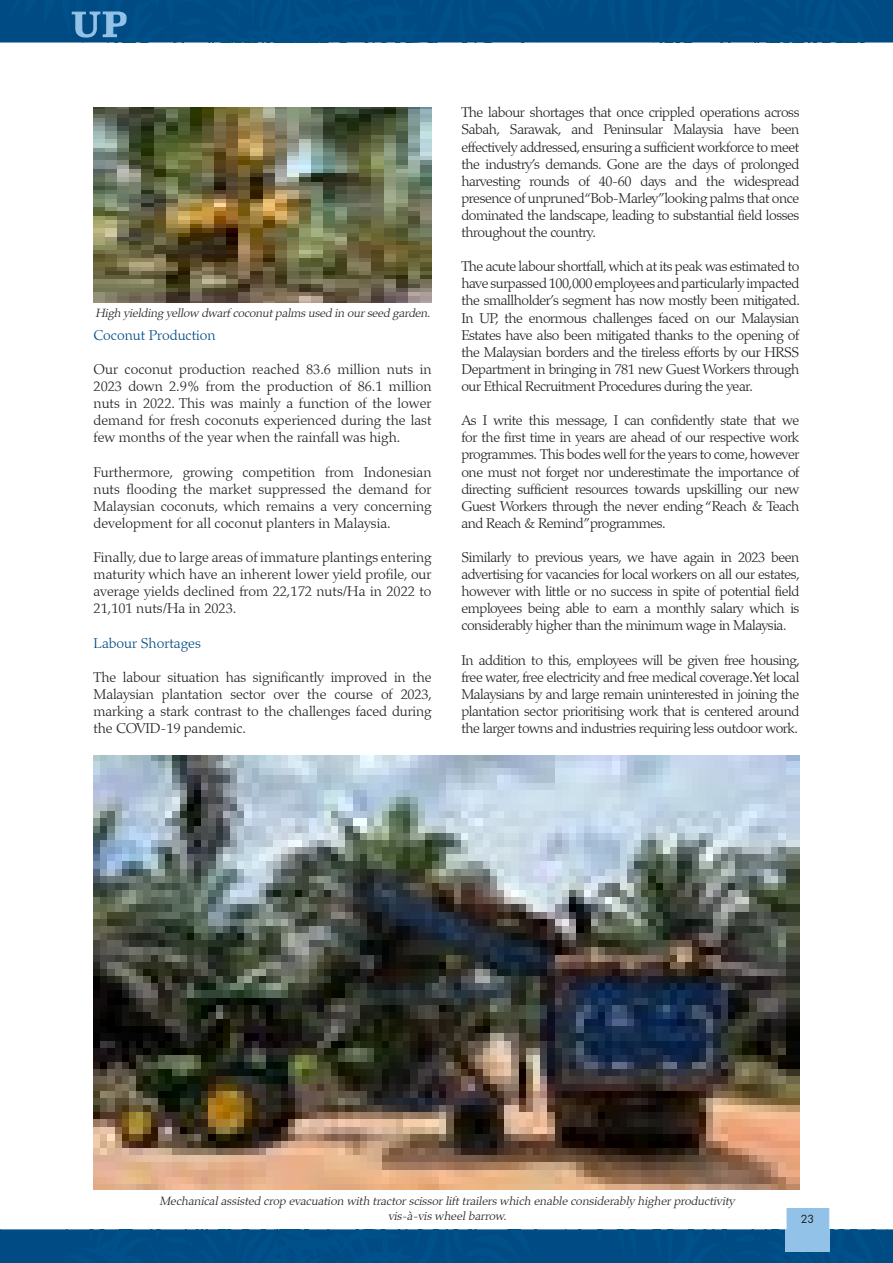
<style>
.page{position:relative;width:893px;height:1263px;background:#fff}
.page>*{position:absolute;margin:0;border:0;box-sizing:border-box;transform-origin:0 0}
.t1{font:300 14.25px/17.1px "Palatino";letter-spacing:-.03em;color:#231f20;text-align:justify}
.t2{font:300 14.25px "Palatino";color:#004b84}
.t3{font:italic 300 12px/14.4px "Palatino";color:#231f20;text-align:center}
.t4{font:11.1px "Futura";color:#231f20}
</style>
<div class="page">
<svg style="left:0;top:0;width:893px;height:303px"></svg>
<div style="left:0;top:1229px;width:893px;height:34px;background:#004b84"></div>
<div style="left:787px;top:1208px;width:42px;height:43px;background:#93c2e8"></div>
<div style="left:786px;top:1229px;width:44px;height:23px;background:#93c2e8"></div>
<img style="left:94px;top:756px;width:705px;height:433px">
<img style="left:94px;top:107px;width:338px;height:196px">
<p class="t3" style="left:95px;top:306px;width:339px">High yielding yellow dwarf coconutpalmsused in ourseed garden.</p>
<p class="t2" style="left:94px;top:327px;width:124px">Coconut Production</p>
<p class="t1" style="left:94px;top:361px;width:340px">Our coconut production reached 83.6 million nuts in 2023 down 2.9% from the production of 86.1 million nuts in 2022. This was mainly a function of the lower demand for fresh coconuts experienced during the last few months of the year when the rainfall was high.</p>
<p class="t1" style="left:94px;top:463px;width:340px">Furthermore, growing competition from Indonesian nuts flooding the market suppressed the demand for Malaysian coconuts, which remains a very concerning development for all coconut planters in Malaysia.</p>
<p class="t1" style="left:94px;top:549px;width:340px">Finally, due to large areas of immature plantings entering maturity which have an inherent lower yield profile, our average yields declined from 22,172 nuts/Ha in 2022 to 21,101 nuts/Ha in 2023.</p>
<p class="t2" style="left:94px;top:634px;width:109px">Labour Shortages</p>
<p class="t1" style="left:94px;top:669px;width:340px">The labour situation has significantly improved in the Malaysian plantation sector over the course of 2023, marking a stark contrast to the challenges faced during the COVID-19 pandemic.</p>
<p class="t1" style="left:461px;top:104px;width:340px">The labour shortages that once crippled operations across Sabah, Sarawak, and Peninsular Malaysia have been effectively addressed, ensuring a sufficient workforce to meet the industry’s demands. Gone are the days of prolonged harvesting rounds of 40-60 days and the widespread presence of unpruned “Bob-Marley”looking palms that once dominated the landscape, leading to substantial field losses throughout the country.</p>
<p class="t1" style="left:461px;top:258px;width:340px">The acute labour shortfall, which at its peak was estimated to have surpassed 100,000 employees and particularly impacted the smallholder’s segment has now mostly been mitigated.<br>In UP, the enormous challenges faced on our Malaysian Estates have also been mitigated thanks to the opening of the Malaysian borders and the tireless efforts by our HRSS Department in bringing in 781 new Guest Workers through our Ethical Recruitment Procedures during the year.</p>
<p class="t1" style="left:461px;top:412px;width:340px">As I write this message, I can confidently state that we for the first time in years are ahead of our respective work programmes. This bodes well for the years to come, however one must not forget nor underestimate the importance of directing sufficient resources towards upskilling our new Guest Workers through the never ending “Reach &amp; Teach and Reach &amp; Remind”programmes.</p>
<p class="t1" style="left:461px;top:549px;width:340px">Similarly to previous years, we have again in 2023 been advertising for vacancies for local workers on all our estates, however with little or no success in spite of potential field employees being able to earn a monthly salary which is considerably higher than the minimum wage in Malaysia.</p>
<p class="t1" style="left:461px;top:651px;width:340px">In addition to this, employees will be given free housing, free water, free electricity and free medical coverage. Yet local Malaysians by and large remain uninterested in joining the plantation sector prioritising work that is centered around the larger towns and industries requiring less outdoor work.</p>
<p class="t3" style="left:159px;top:1194px;width:577px">Mechanicalassisted crop evacuation with tractorscissorlifttrailers which enable considerably higherproductivity vis-à-vis wheelbarrow.</p>
<p class="t4" style="left:801px;top:1212px;width:15px">23</p>
</div>
